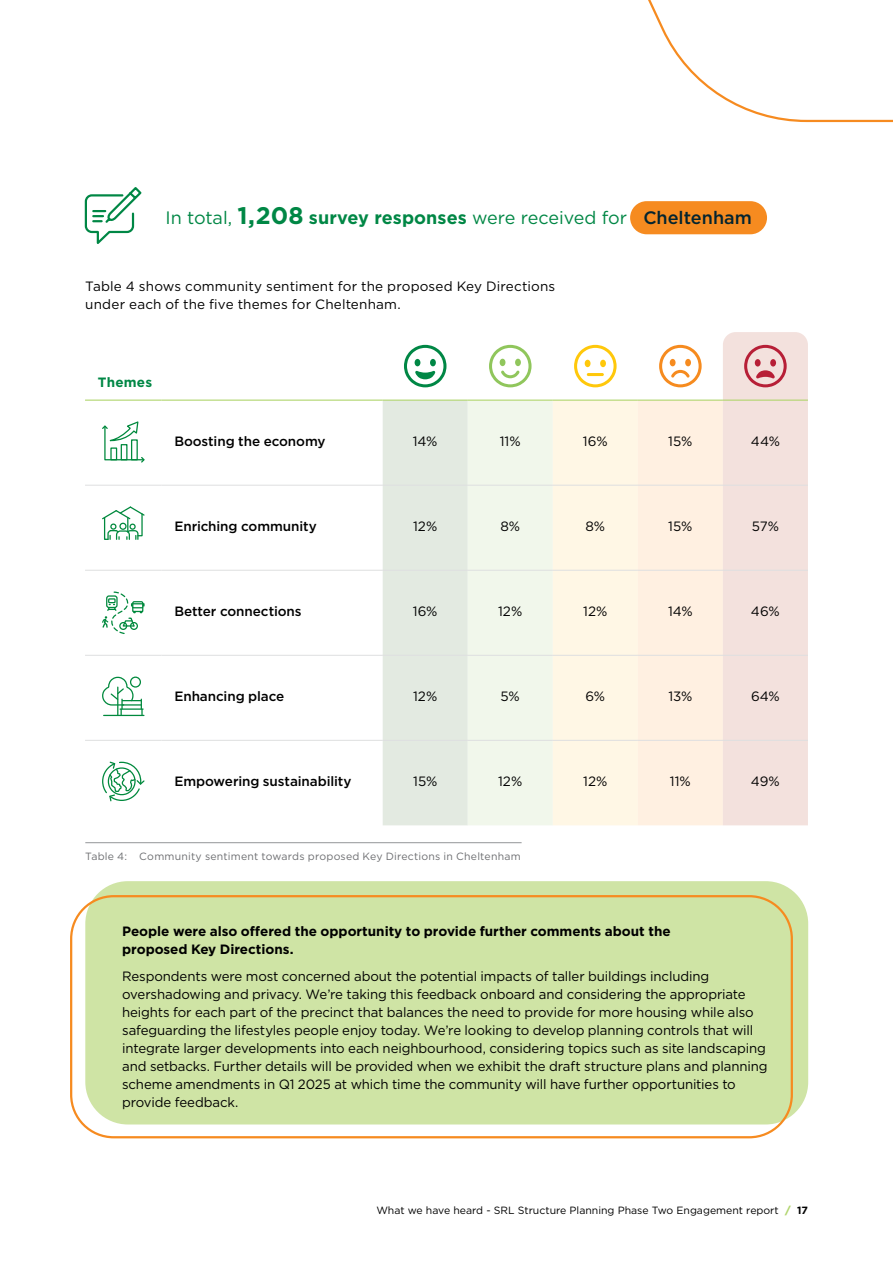
<style>
.page{position:relative;width:893px;height:1263px;background:#fff}
.page>*{position:absolute;margin:0;border:0;box-sizing:border-box;transform-origin:0 0}
.Stand_s_first{font:18px "Gotham";letter-spacing:-.01em;color:#008745}
.Body_Copy{font:13.5px/18px "Gotham";letter-spacing:-.01em;color:#000}
.Body_Copy-2{font:13.5px/18px "Gotham";letter-spacing:.01em;color:#000}
.Body_Heading{font:500 13.5px "Gotham";letter-spacing:-.005em;color:#000}
.Body_Copy-3{font:700 13.5px/18px "Gotham";letter-spacing:-.005em;color:#000}
.Table_Heading{font:700 13.5px "Gotham";letter-spacing:.015em;color:#008745}
.Table_numbered{font:10.5px "Gotham";letter-spacing:.02em;color:#6d6e71}
.t1{font:10.5px "Gotham";color:#000}
.s1{font-weight:700;font-size:24px}
.s2{font-weight:700}
.s3{font-weight:500;color:#032430}
.s4{font-weight:900;color:#b1d56e}
</style>
<div class="page">
<hr style="left:85px;top:842px;width:437px;height:1px;background:#939598">
<svg style="left:630px;top:0;width:263px;height:235px"></svg>
<svg style="left:84px;top:187px;width:58px;height:57px"></svg>
<hr style="left:85px;top:400px;width:77px;height:1px;background:#b1d56e">
<hr style="left:162px;top:400px;width:221px;height:1px;background:#b1d56e">
<hr style="left:85px;top:485px;width:77px;height:1px;background:#dedfe0">
<hr style="left:162px;top:485px;width:221px;height:1px;background:#dedfe0">
<hr style="left:85px;top:570px;width:77px;height:1px;background:#dedfe0">
<hr style="left:162px;top:570px;width:221px;height:1px;background:#dedfe0">
<hr style="left:85px;top:655px;width:77px;height:1px;background:#dedfe0">
<hr style="left:162px;top:655px;width:221px;height:1px;background:#dedfe0">
<hr style="left:85px;top:740px;width:77px;height:1px;background:#dedfe0">
<hr style="left:162px;top:740px;width:221px;height:1px;background:#dedfe0">
<svg style="left:383px;top:332px;width:425px;height:493px;background:#f3eee3"></svg>
<svg style="left:102px;top:421px;width:43px;height:42px"></svg>
<div style="left:110px;top:447px;width:7px;height:13px;border:1px solid #00893d"></div>
<div style="left:121px;top:444px;width:6px;height:16px;border:1px solid #00893d"></div>
<div style="left:131px;top:439px;width:7px;height:21px;border:1px solid #00893d"></div>
<svg style="left:102px;top:506px;width:43px;height:34px"></svg>
<div style="left:119px;top:523px;width:8px;height:7px;border:1px solid #00893d;border-radius:50%"></div>
<svg style="left:102px;top:591px;width:43px;height:43px"></svg>
<hr style="left:104px;top:715px;width:40px;height:1px;background:#00893d">
<svg style="left:102px;top:676px;width:41px;height:39px"></svg>
<svg style="left:102px;top:762px;width:43px;height:39px"></svg>
<div style="left:85px;top:881px;width:723px;height:243px;background:#cfe4a5;border-radius:43px"></div>
<div style="left:70px;top:895px;width:723px;height:243px;border:2px solid #f68b20;border-radius:43px"></div>
<p class="Stand_s_first" style="left:166px;top:206px;width:588px">In total, <span class="s1">1,208</span> <span class="s2">survey responses</span> were received for <span class="s3">Cheltenham</span></p>
<p class="Body_Copy-2" style="left:85px;top:277px;width:471px">Table 4 shows community sentiment for the proposed Key Directions under each of the five themes for Cheltenham.</p>
<p class="Table_Heading" style="left:98px;top:374px;width:56px">Themes</p>
<p class="Body_Heading" style="left:174px;top:432px;width:153px">Boosting the economy</p>
<p class="Body_Copy" style="left:413px;top:432px;width:26px">14%</p>
<p class="Body_Copy" style="left:500px;top:432px;width:22px">11%</p>
<p class="Body_Copy" style="left:583px;top:432px;width:26px">16%</p>
<p class="Body_Copy" style="left:668px;top:432px;width:26px">15%</p>
<p class="Body_Copy" style="left:751px;top:432px;width:31px">44%</p>
<p class="Body_Heading" style="left:174px;top:517px;width:144px">Enriching community</p>
<p class="Body_Copy" style="left:413px;top:517px;width:26px">12%</p>
<p class="Body_Copy" style="left:500px;top:517px;width:21px">8%</p>
<p class="Body_Copy" style="left:585px;top:517px;width:21px">8%</p>
<p class="Body_Copy" style="left:668px;top:517px;width:26px">15%</p>
<p class="Body_Copy" style="left:752px;top:517px;width:29px">57%</p>
<p class="Body_Heading" style="left:174px;top:602px;width:129px">Better connections</p>
<p class="Body_Copy" style="left:413px;top:602px;width:26px">16%</p>
<p class="Body_Copy" style="left:498px;top:602px;width:26px">12%</p>
<p class="Body_Copy" style="left:583px;top:602px;width:26px">12%</p>
<p class="Body_Copy" style="left:668px;top:602px;width:26px">14%</p>
<p class="Body_Copy" style="left:751px;top:602px;width:30px">46%</p>
<p class="Body_Heading" style="left:174px;top:687px;width:112px">Enhancing place</p>
<p class="Body_Copy" style="left:413px;top:687px;width:26px">12%</p>
<p class="Body_Copy" style="left:501px;top:687px;width:21px">5%</p>
<p class="Body_Copy" style="left:585px;top:687px;width:21px">6%</p>
<p class="Body_Copy" style="left:668px;top:687px;width:25px">13%</p>
<p class="Body_Copy" style="left:751px;top:687px;width:30px">64%</p>
<p class="Body_Heading" style="left:174px;top:772px;width:179px">Empowering sustainability</p>
<p class="Body_Copy" style="left:413px;top:772px;width:26px">15%</p>
<p class="Body_Copy" style="left:498px;top:772px;width:26px">12%</p>
<p class="Body_Copy" style="left:583px;top:772px;width:26px">12%</p>
<p class="Body_Copy" style="left:670px;top:772px;width:22px">11%</p>
<p class="Body_Copy" style="left:751px;top:772px;width:30px">49%</p>
<p class="Table_numbered" style="left:85px;top:850px;width:437px">Table 4: Community sentiment towards proposed Key Directions in Cheltenham</p>
<p class="Body_Copy-3" style="left:122px;top:922px;width:550px">People were also offered the opportunity to provide further comments about the proposed Key Directions.</p>
<p class="Body_Copy" style="left:122px;top:967px;width:647px">Respondents were most concerned about the potential impacts of taller buildings including overshadowing and privacy. We’re taking this feedback onboard and considering the appropriate heights for each part of the precinct that balances the need to provide for more housing while also safeguarding the lifestyles people enjoy today. We’re looking to develop planning controls that will integrate larger developments into each neighbourhood, considering topics such as site landscaping and setbacks. Further details will be provided when we exhibit the draft structure plans and planning scheme amendments in Q1 2025 at which time the community will have further opportunities to provide feedback.</p>
<p class="t1" style="left:376px;top:1203px;width:433px">What we have heard - SRL Structure Planning Phase Two Engagement report <span class="s4">/</span> <span class="s2">17</span></p>
</div>
